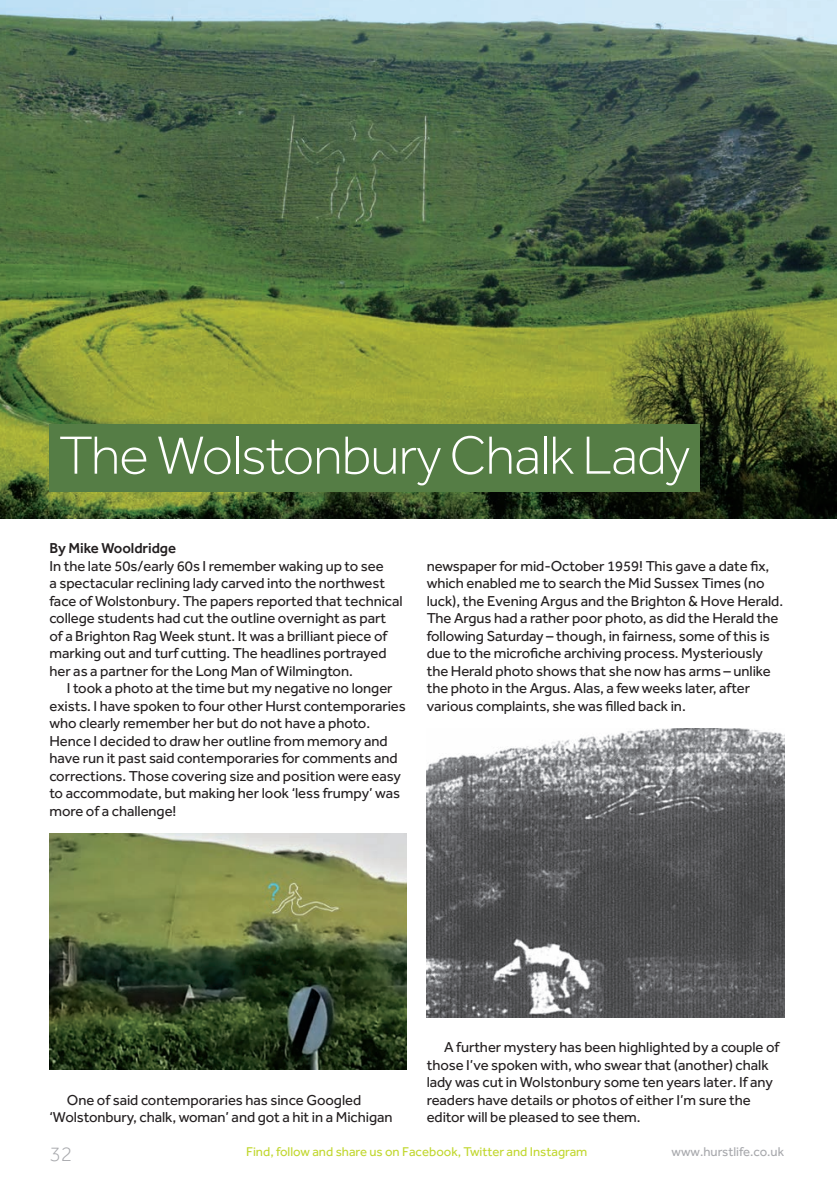
<style>
.page{position:relative;width:837px;height:1190px;background:#fff}
.page>*{position:absolute;margin:0;border:0;box-sizing:border-box;transform-origin:0 0}
.t1{font:300 55.48px "Effra";letter-spacing:-.02em;color:#fff}
.t2{font:300 21px "Effra";color:#a8a9ad}
.t3{font:14.88px/17.5px "Effra";letter-spacing:-.005em;color:#231f20}
.t4{font:500 14.88px "Effra";letter-spacing:-.005em;color:#231f20}
.t5{font:13.12px "Effra";color:#c1d72f}
.t6{font:13.12px "Effra";color:#a8a9ad}
</style>
<div class="page">
<img style="left:0;top:0;width:836px;height:518px">
<div style="left:49px;top:425px;width:650px;height:67px;background:#557d45"></div>
<img style="left:426px;top:728px;width:358px;height:289px">
<img style="left:49px;top:833px;width:358px;height:236px">
<h1 class="t1" style="left:59px;top:424px;width:633px">The Wolstonbury Chalk Lady</h1>
<p class="t4" style="left:49px;top:539px;width:128px">By Mike Wooldridge</p>
<p class="t3" style="left:49px;top:557px;width:355px">In the late 50s/early 60s I remember waking up to see<br>a spectacular reclining lady carved into the northwest face of Wolstonbury. The papers reported that technical college students had cut the outline overnight as part of a Brighton Rag Week stunt. It was a brilliant piece of marking out and turf cutting. The headlines portrayed her as a partner for the Long Man of Wilmington.</p>
<p class="t3" style="left:49px;top:679px;width:358px;text-indent:17px">I took a photo at the time but my negative no longer exists. I have spoken to four other Hurst contemporaries who clearly remember her but do not have a photo.<br>Hence I decided to draw her outline from memory and have run it past said contemporaries for comments and corrections. Those covering size and position were easy to accommodate, but making her look ‘less frumpy’ was more of a challenge!</p>
<p class="t3" style="left:426px;top:557px;width:358px">newspaper for mid-October 1959! This gave a date fix, which enabled me to search the Mid Sussex Times (no luck), the Evening Argus and the Brighton &amp; Hove Herald.<br>The Argus had a rather poor photo, as did the Herald the following Saturday – though, in fairness, some of this is due to the microfiche archiving process. Mysteriously the Herald photo shows that she now has arms – unlike the photo in the Argus. Alas, a few weeks later, after various complaints, she was filled back in.</p>
<p class="t3" style="left:49px;top:1090px;width:344px;text-indent:17px">One of said contemporaries has since Googled ‘Wolstonbury, chalk, woman’ and got a hit in a Michigan</p>
<p class="t3" style="left:426px;top:1038px;width:354px;text-indent:17px">A further mystery has been highlighted by a couple of those I’ve spoken with, who swear that (another) chalk lady was cut in Wolstonbury some ten years later. If any readers have details or photos of either I’m sure the editor will be pleased to see them.</p>
<h2 class="t2" style="left:49px;top:1141px;width:24px">32</h2>
<p class="t5" style="left:246px;top:1143px;width:343px">Find, follow and share us on Facebook, Twitter and Instagram</p>
<p class="t6" style="left:671px;top:1143px;width:114px">www.hurstlife.co.uk</p>
</div>
